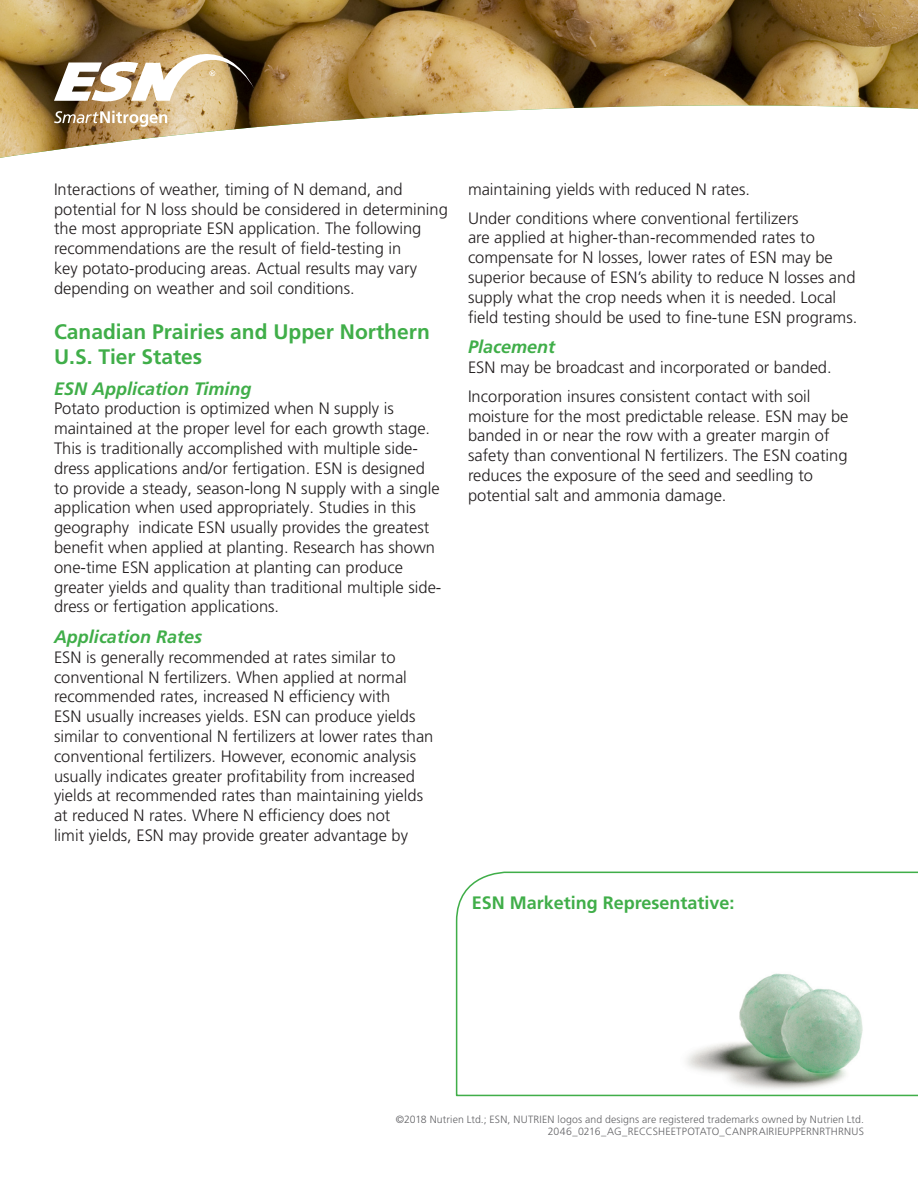
<style>
.page{position:relative;width:918px;height:1188px;background:#fff}
.page>*{position:absolute;margin:0;border:0;box-sizing:border-box;transform-origin:0 0}
.t1{font:700 21px/25.2px "Frutiger LT Pro";color:#40ae49}
.t2{font:italic 700 18px "Frutiger LT Pro";color:#40ae49}
.t3{font:700 18px "Frutiger LT Pro";color:#40ae49}
.t4{font:300 16.5px/19.8px "Frutiger LT Pro";color:#231f20}
.t5{font:300 10.5px "Frutiger LT Pro";letter-spacing:.015em;color:#636366}
</style>
<div class="page">
<img style="left:0;top:0;width:918px;height:158px">
<svg style="left:54px;top:111px;width:113px;height:16px"></svg>
<svg style="left:54px;top:54px;width:200px;height:47px"></svg>
<svg style="left:455px;top:871px;width:463px;height:226px"></svg>
<p class="t4" style="left:54px;top:179px;width:395px">Interactions of weather, timing of N demand, and potential for N loss should be considered in determining the most appropriate ESN application. The following recommendations are the result of field-testing in<br>key potato-producing areas. Actual results may vary depending on weather and soil conditions.</p>
<p class="t1" style="left:54px;top:319px;width:378px">Canadian Prairies and Upper Northern<br>U.S. Tier States</p>
<p class="t2" style="left:54px;top:378px;width:199px">ESN Application Timing</p>
<p class="t4" style="left:54px;top:399px;width:389px">Potato production is optimized when N supply is maintained at the proper level for each growth stage.<br>This is traditionally accomplished with multiple side&shy;dress applications and/or fertigation. ESN is designed to provide a steady, season-long N supply with a single application when used appropriately. Studies in this geography indicate ESN usually provides the greatest benefit when applied at planting. Research has shown one-time ESN application at planting can produce greater yields and quality than traditional multiple side&shy;dress or fertigation applications.</p>
<p class="t2" style="left:54px;top:626px;width:150px">Application Rates</p>
<p class="t4" style="left:54px;top:647px;width:381px">ESN is generally recommended at rates similar to conventional N fertilizers. When applied at normal recommended rates, increased N efficiency with<br>ESN usually increases yields. ESN can produce yields similar to conventional N fertilizers at lower rates than conventional fertilizers. However, economic analysis usually indicates greater profitability from increased yields at recommended rates than maintaining yields at reduced N rates. Where N efficiency does not<br>limit yields, ESN may provide greater advantage by</p>
<p class="t4" style="left:468px;top:179px;width:284px">maintaining yields with reduced N rates.</p>
<p class="t4" style="left:468px;top:208px;width:391px">Under conditions where conventional fertilizers<br>are applied at higher-than-recommended rates to compensate for N losses, lower rates of ESN may be superior because of ESN’s ability to reduce N losses and supply what the crop needs when it is needed. Local field testing should be used to fine-tune ESN programs.</p>
<p class="t2" style="left:468px;top:336px;width:89px">Placement</p>
<p class="t4" style="left:468px;top:358px;width:365px">ESN may be broadcast and incorporated or banded.</p>
<p class="t4" style="left:468px;top:386px;width:382px">Incorporation insures consistent contact with soil moisture for the most predictable release. ESN may be banded in or near the row with a greater margin of safety than conventional N fertilizers. The ESN coating reduces the exposure of the seed and seedling to potential salt and ammonia damage.</p>
<p class="t3" style="left:472px;top:892px;width:264px">ESN Marketing Representative:</p>
<p class="t5" style="left:396px;top:1113px;width:470px">©2018 Nutrien Ltd.; ESN, NUTRIEN logos and designs are registered trademarks owned by Nutrien Ltd.</p>
<p class="t5" style="left:548px;top:1125px;width:318px">2046_0216_AG_RECCSHEETPOTATO_CANPRAIRIEUPPERNRTHRNUS</p>
</div>
